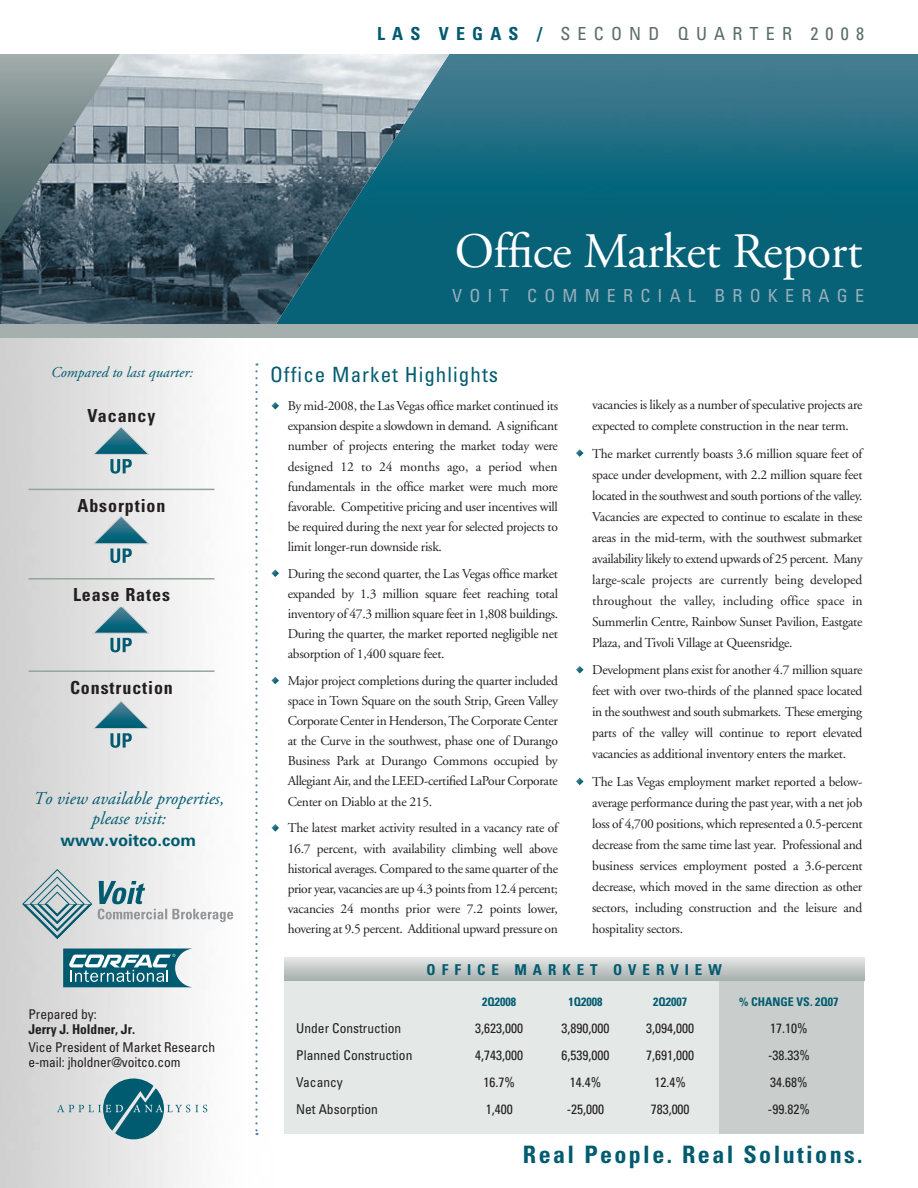
<style>
.page{position:relative;width:918px;height:1188px;background:#fff}
.page>*{position:absolute;margin:0;border:0;box-sizing:border-box;transform-origin:0 0}
.t1{font:49.5px "Adobe Garamond";letter-spacing:-.01em;color:#fff}
.t2{font:700 condensed 24px "Univers";letter-spacing:.1em;color:#015b70}
.t3{font:condensed 21px "Univers";letter-spacing:.05em;color:#015b70}
.t4{font:700 condensed 18px "Univers";letter-spacing:.05em;color:#231f20}
.t5{font:italic 18px/19.5px "Adobe Garamond";color:#015b70;text-align:center}
.t6{font:condensed 18px "Univers";letter-spacing:.4em;color:#5a6c69}
.t7{font:condensed 18px "Univers";letter-spacing:.4em;color:#97afbc}
.t8{font:700 16.5px "Univers";color:#015b70}
.t9{font:italic 15px "Adobe Garamond";color:#015b70}
.t10{font:700 condensed 15px "Univers";letter-spacing:.4em;color:#015b70}
.t11{font:13.5px/20.1px "Adobe Garamond";letter-spacing:-.02em;color:#231f20;text-align:justify}
.t12{font:condensed 13.5px/14.9px "Univers";color:#231f20}
.t13{font:700 condensed 13.5px "Univers";letter-spacing:-.005em;color:#231f20}
.t14{font:700 condensed 12px "Univers";color:#015b70}
.s1{font-weight:700;color:#015b70}
</style>
<div class="page">
<div style="left:0;top:258px;width:918px;height:80px;background:#a5afad"></div>
<img style="left:449px;top:54px;width:469px;height:270px">
<img style="left:0;top:54px;width:449px;height:270px">
<svg style="left:0;top:54px;width:120px;height:186px;background:#74858a"></svg>
<hr style="left:29px;top:489px;width:186px;height:1px;background:#95a59c">
<hr style="left:29px;top:578px;width:186px;height:2px;background:#95a59c">
<hr style="left:29px;top:670px;width:186px;height:2px;background:#95a59c">
<svg style="left:92px;top:426px;width:59px;height:48px;background:#a4bec5"></svg>
<svg style="left:92px;top:515px;width:59px;height:48px;background:#a4bec5"></svg>
<svg style="left:92px;top:607px;width:59px;height:45px;background:#a0bbc2"></svg>
<svg style="left:92px;top:700px;width:59px;height:48px;background:#a4bec5"></svg>
<svg style="left:255px;top:363px;width:3px;height:772px"></svg>
<div style="left:284px;top:968px;width:580px;height:166px;background:#e4e8e7"></div>
<div style="left:720px;top:968px;width:144px;height:166px;background:#c9cecd"></div>
<svg style="left:284px;top:958px;width:580px;height:23px;background:#c3c9c8"></svg>
<svg style="left:272px;top:402px;width:7px;height:8px"></svg>
<svg style="left:272px;top:570px;width:7px;height:7px"></svg>
<svg style="left:272px;top:677px;width:7px;height:7px"></svg>
<svg style="left:272px;top:824px;width:7px;height:8px"></svg>
<svg style="left:576px;top:449px;width:8px;height:8px"></svg>
<svg style="left:576px;top:666px;width:8px;height:7px"></svg>
<svg style="left:576px;top:778px;width:8px;height:7px"></svg>
<svg style="left:98px;top:881px;width:135px;height:41px"></svg>
<svg style="left:22px;top:869px;width:70px;height:70px;background:#b3c2c6"></svg>
<svg style="left:63px;top:949px;width:129px;height:38px"></svg>
<svg style="left:57px;top:1078px;width:150px;height:61px"></svg>
<h3 class="t6" style="left:377px;top:22px;width:488px"><span class="s1">Las Vegas /</span> Sec ond Quart er 2008</h3>
<p class="t9" style="left:50px;top:364px;width:144px">Compared to last quarter:</p>
<h3 class="t4" style="left:88px;top:405px;width:69px">Vacancy</h3>
<h3 class="t4" style="left:77px;top:494px;width:90px">Absorption</h3>
<h3 class="t4" style="left:73px;top:584px;width:98px">Lease Rates</h3>
<h3 class="t4" style="left:70px;top:676px;width:104px">Construction</h3>
<h3 class="t5" style="left:33px;top:789px;width:192px">To view available properties, please visit:</h3>
<p class="t8" style="left:60px;top:830px;width:137px">www.voitco.com</p>
<p class="t12" style="left:28px;top:1007px;width:70px">Prepared by:</p>
<p class="t13" style="left:28px;top:1021px;width:108px">Jerry J. Holdner, Jr.</p>
<p class="t12" style="left:28px;top:1040px;width:188px">Vice President of M arket Research e-mail: jholdner@voitco.com</p>
<h1 class="t1" style="left:455px;top:225px;width:409px">Office Market Report</h1>
<h3 class="t7" style="left:452px;top:284px;width:413px">Voit Commerc ial Brokerage</h3>
<h3 class="t3" style="left:270px;top:361px;width:230px">Office Market Highlights</h3>
<p class="t11" style="left:288px;top:396px;width:272px">By mid-2008, the Las Vegas office market continued its expansion despite a slowdown in demand. A significant number of projects entering the market today were designed 12 to 24 months ago, a period when fundamentals in the office market were much more favorable. Competitive pricing and user incentives will be required during the next year for selected projects to limit longer-run downside risk.</p>
<p class="t11" style="left:288px;top:564px;width:272px">During the second quarter, the Las Vegas office market expanded by 1.3 million square feet reaching total inventory of 47.3 million square feet in 1,808 buildings.<br>During the quarter, the market reported negligible net absorption of 1,400 square feet.</p>
<p class="t11" style="left:288px;top:671px;width:272px">Major project completions during the quarter included space in Town Square on the south Strip, Green Valley Corporate Center in Henderson, The Corporate Center at the Curve in the southwest, phase one of Durango Business Park at Durango Commons occupied by Allegiant Air, and the LEED-certified LaPour Corporate Center on Diablo at the 215.</p>
<p class="t11" style="left:288px;top:818px;width:272px">The latest market activity resulted in a vacancy rate of 16.7 percent, with availability climbing well above historical averages. Compared to the same quarter of the prior year, vacancies are up 4.3 points from 12.4 percent; vacancies 24 months prior were 7.2 points lower, hovering at 9.5 percent. Additional upward pressure on</p>
<p class="t11" style="left:592px;top:394px;width:272px;line-height:21px">vacancies is likely as a number of speculative projects are expected to complete construction in the near term.</p>
<p class="t11" style="left:592px;top:443px;width:272px;line-height:21px">The market currently boasts 3.6 million square feet of space under development, with 2.2 million square feet located in the southwest and south portions of the valley.<br>Vacancies are expected to continue to escalate in these areas in the mid-term, with the southwest submarket availability likely to extend upwards of 25 percent. Many large-scale projects are currently being developed throughout the valley, including office space in Summerlin Centre, Rainbow Sunset Pavilion, Eastgate Plaza, and Tivoli Village at Queensridge.</p>
<p class="t11" style="left:592px;top:660px;width:272px;line-height:21px">Development plans exist for another 4.7 million square feet with over two-thirds of the planned space located in the southwest and south submarkets. These emerging parts of the valley will continue to report elevated vacancies as additional inventory enters the market.</p>
<p class="t11" style="left:592px;top:772px;width:272px;line-height:21px">The Las Vegas employment market reported a below&shy;average performance during the past year, with a net job loss of 4,700 positions, which represented a 0.5-percent decrease from the same time last year. Professional and business services employment posted a 3.6-percent decrease, which moved in the same direction as other sectors, including construction and the leisure and hospitality sectors.</p>
<p class="t10" style="left:427px;top:961px;width:297px">Office Mar ket Ov erv iew</p>
<p class="t14" style="left:482px;top:995px;width:35px">2Q2008</p>
<p class="t14" style="left:568px;top:995px;width:35px">1Q2008</p>
<p class="t14" style="left:653px;top:995px;width:35px">2Q2007</p>
<p class="t14" style="left:739px;top:995px;width:20px">% CHANGE</p>
<p class="t14" style="left:797px;top:995px;width:43px">vs . 2Q07</p>
<p class="t12" style="left:296px;top:1021px;width:106px">Under Construction</p>
<p class="t12" style="left:475px;top:1021px;width:49px">3,623,000</p>
<p class="t12" style="left:561px;top:1021px;width:49px">3,890,000</p>
<p class="t12" style="left:646px;top:1021px;width:49px">3,094,000</p>
<p class="t12" style="left:770px;top:1021px;width:39px">17.10%</p>
<p class="t12" style="left:296px;top:1048px;width:118px">Planned Construction</p>
<p class="t12" style="left:475px;top:1048px;width:49px">4,743,000</p>
<p class="t12" style="left:561px;top:1048px;width:49px">6,539,000</p>
<p class="t12" style="left:646px;top:1048px;width:49px">7,691,000</p>
<p class="t12" style="left:768px;top:1048px;width:43px">-38.33%</p>
<p class="t12" style="left:296px;top:1075px;width:48px">Vacancy</p>
<p class="t12" style="left:483px;top:1075px;width:33px">16.7%</p>
<p class="t12" style="left:570px;top:1075px;width:33px">14.4%</p>
<p class="t12" style="left:654px;top:1075px;width:33px">12.4%</p>
<p class="t12" style="left:770px;top:1075px;width:39px">34.68%</p>
<p class="t12" style="left:296px;top:1102px;width:83px">N et Absorption</p>
<p class="t12" style="left:486px;top:1102px;width:28px">1,400</p>
<p class="t12" style="left:567px;top:1102px;width:39px">-25,000</p>
<p class="t12" style="left:651px;top:1102px;width:40px">783,000</p>
<p class="t12" style="left:768px;top:1102px;width:43px">-99.82%</p>
<h2 class="t2" style="left:523px;top:1139px;width:341px">Real People. Real Solutions.</h2>
</div>
